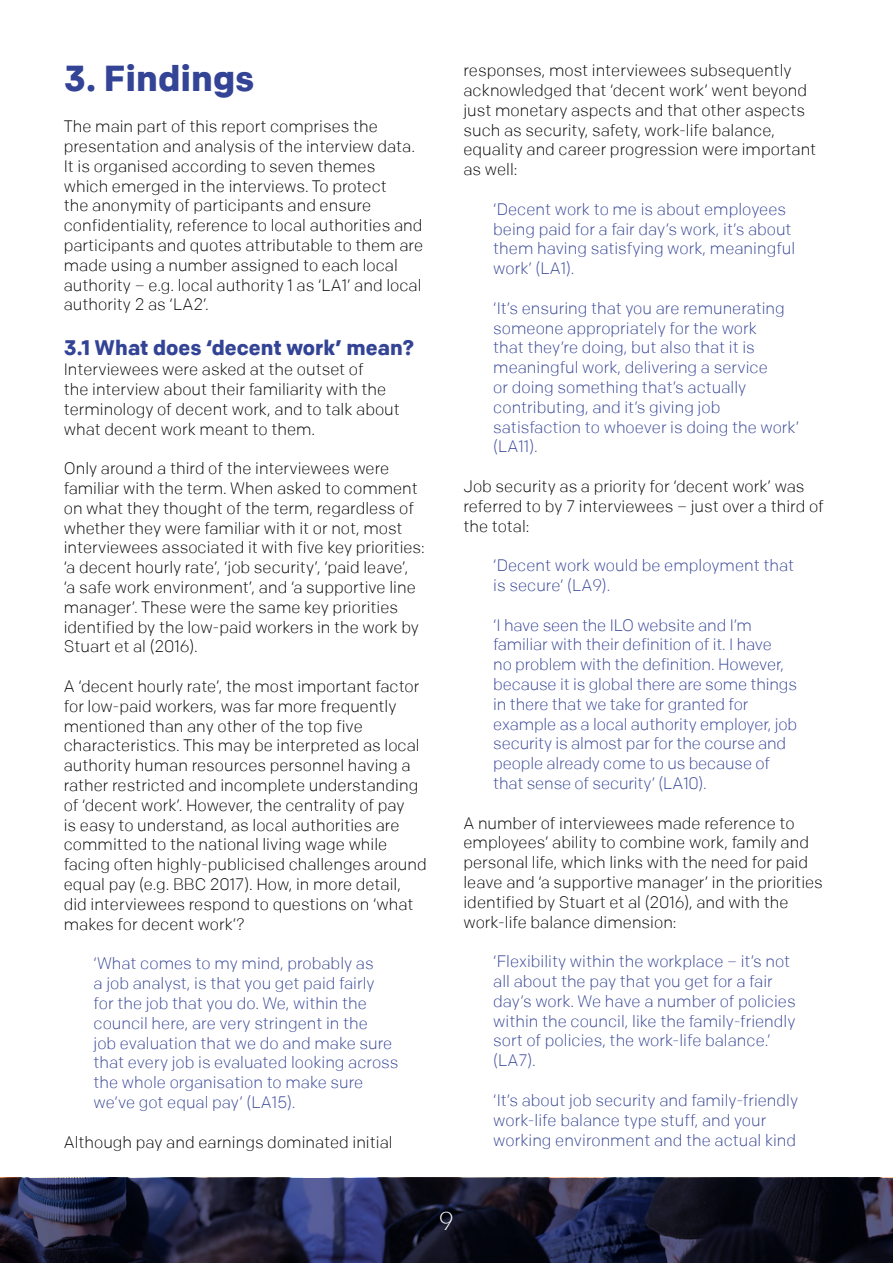
<style>
.page{position:relative;width:893px;height:1263px;background:#fff}
.page>*{position:absolute;margin:0;border:0;box-sizing:border-box;transform-origin:0 0}
.t1{font:700 36px "Chrono Web";color:#334395}
.t2{font:300 25.5px "Chrono Web";color:#fff}
.t3{font:700 21px "Chrono Web";color:#334395}
.t4{font:300 16.5px/19.8px "Chrono Web";color:#000}
.t5{font:300 16.5px/19.8px "Chrono Web";color:#334395}
</style>
<div class="page">
<svg style="left:0;top:1178px;width:893px;height:85px;background:#1b1d35"></svg>
<h1 class="t1" style="left:64px;top:58px;width:192px">3. Findings</h1>
<p class="t4" style="left:64px;top:117px;width:361px">The main part of this report comprises the presentation and analysis of the interview data.<br>It is organised according to seven themes which emerged in the interviews. To protect<br>the anonymity of participants and ensure confidentiality, reference to local authorities and participants and quotes attributable to them are made using a number assigned to each local authority – e.g. local authority 1 as ‘LA1’ and local authority 2 as ‘LA2’.</p>
<p class="t3" style="left:64px;top:336px;width:352px">3.1 What does ‘decent work’ mean?</p>
<p class="t4" style="left:64px;top:360px;width:338px">Interviewees were asked at the outset of<br>the interview about their familiarity with the terminology of decent work, and to talk about what decent work meant to them.</p>
<p class="t4" style="left:64px;top:459px;width:363px">Only around a third of the interviewees were familiar with the term. When asked to comment on what they thought of the term, regardless of whether they were familiar with it or not, most interviewees associated it with five key priorities: ‘a decent hourly rate’, ‘job security’, ‘paid leave’,<br>‘a safe work environment’, and ‘a supportive line manager’. These were the same key priorities identified by the low-paid workers in the work by Stuart et al (2016).</p>
<p class="t4" style="left:64px;top:676px;width:364px">A ‘decent hourly rate’, the most important factor for low-paid workers, was far more frequently mentioned than any other of the top five characteristics. This may be interpreted as local authority human resources personnel having a rather restricted and incomplete understanding of ‘decent work’. However, the centrality of pay<br>is easy to understand, as local authorities are committed to the national living wage while facing often highly-publicised challenges around equal pay (e.g. BBC 2017). How, in more detail, did interviewees respond to questions on ‘what makes for decent work’?</p>
<p class="t5" style="left:94px;top:954px;width:306px">‘What comes to my mind, probably as<br>a job analyst, is that you get paid fairly for the job that you do. We, within the council here, are very stringent in the<br>job evaluation that we do and make sure that every job is evaluated looking across the whole organisation to make sure we’ve got equal pay’ (LA15).</p>
<p class="t4" style="left:64px;top:1132px;width:330px">Although pay and earnings dominated initial</p>
<p class="t4" style="left:463px;top:61px;width:354px">responses, most interviewees subsequently acknowledged that ‘decent work’ went beyond just monetary aspects and that other aspects such as security, safety, work-life balance, equality and career progression were important as well:</p>
<p class="t5" style="left:493px;top:199px;width:304px">‘Decent work to me is about employees being paid for a fair day’s work, it’s about them having satisfying work, meaningful work’ (LA1).</p>
<p class="t5" style="left:493px;top:298px;width:307px">‘It’s ensuring that you are remunerating someone appropriately for the work<br>that they’re doing, but also that it is meaningful work, delivering a service<br>or doing something that’s actually contributing, and it’s giving job satisfaction to whoever is doing the work’ (LA11).</p>
<p class="t4" style="left:463px;top:476px;width:362px">Job security as a priority for ‘decent work’ was referred to by 7 interviewees – just over a third of the total:</p>
<p class="t5" style="left:493px;top:556px;width:302px">‘Decent work would be employment that is secure’ (LA9).</p>
<p class="t5" style="left:493px;top:615px;width:305px">‘I have seen the ILO website and I’m familiar with their definition of it. I have<br>no problem with the definition. However, because it is global there are some things in there that we take for granted for example as a local authority employer, job security is almost par for the course and people already come to us because of that sense of security’ (LA10).</p>
<p class="t4" style="left:463px;top:813px;width:361px">A number of interviewees made reference to employees’ ability to combine work, family and personal life, which links with the need for paid leave and ‘a supportive manager’ in the priorities identified by Stuart et al (2016), and with the work-life balance dimension:</p>
<p class="t5" style="left:493px;top:952px;width:304px">‘Flexibility within the workplace – it’s not all about the pay that you get for a fair day’s work. We have a number of policies within the council, like the family-friendly sort of policies, the work-life balance.’ (LA7).</p>
<p class="t5" style="left:493px;top:1090px;width:306px">‘It’s about job security and family-friendly work-life balance type stuff, and your working environment and the actual kind</p>
<h2 class="t2" style="left:439px;top:1207px;width:17px">9</h2>
</div>
